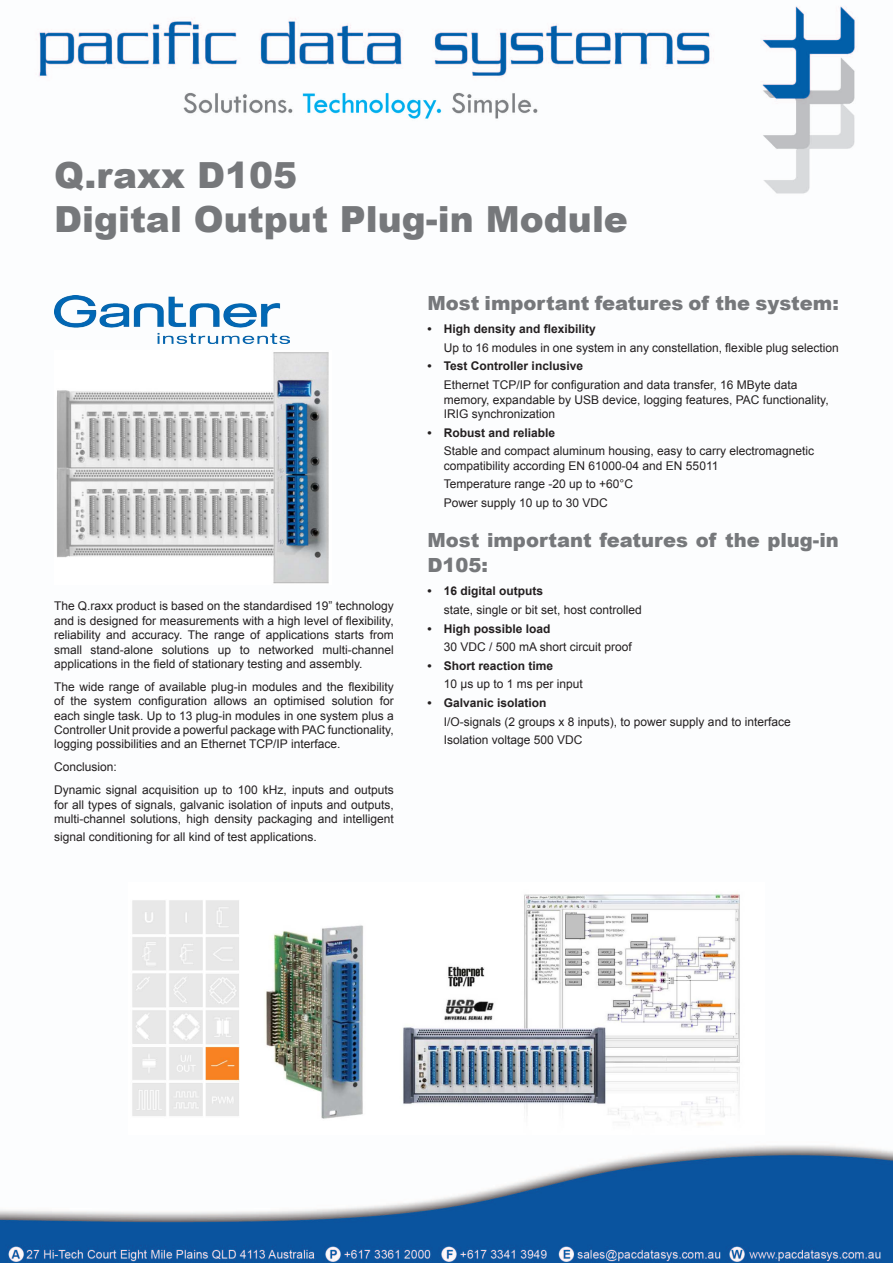
<style>
.page{position:relative;width:893px;height:1263px;background:#fff}
.page>*{position:absolute;margin:0;border:0;box-sizing:border-box;transform-origin:0 0}
.Front_Page_Heading_1{font:900 36px "Arial";color:#76787b}
.Sub_Headings{font:900 19.5px/25.2px "Arial";color:#76787b}
.Body_Text{font:12px/14.4px "Arial";color:#231f20;text-align:justify}
.t1{font:700 12px "Arial";color:#231f20}
</style>
<div class="page">
<img style="left:0;top:6px;width:893px;height:1257px">
<img style="left:55px;top:295px;width:235px;height:48px">
<img style="left:54px;top:351px;width:277px;height:233px">
<img style="left:128px;top:882px;width:637px;height:252px">
<p class="Front_Page_Heading_1" style="left:54px;top:149px;width:245px">Q.raxx D105</p>
<p class="Front_Page_Heading_1" style="left:54px;top:193px;width:575px">Digital Output Plug-in Module</p>
<p class="Body_Text" style="left:54px;top:599px;width:341px">The Q.raxx product is based on the standardised 19” technology and is designed for measurements with a high level of flexibility, reliability and accuracy. The range of applications starts from small stand-alone solutions up to networked multi-channel applications in the field of stationary testing and assembly.</p>
<p class="Body_Text" style="left:54px;top:679px;width:341px">The wide range of available plug-in modules and the flexibility of the system configuration allows an optimised solution for each single task. Up to 13 plug-in modules in one system plus a Controller Unit provide a powerful package with PAC functionality, logging possibilities and an Ethernet TCP/IP interface.</p>
<p class="Body_Text" style="left:54px;top:760px;width:64px">Conclusion:</p>
<p class="Body_Text" style="left:54px;top:783px;width:341px">Dynamic signal acquisition up to 100 kHz, inputs and outputs for all types of signals, galvanic isolation of inputs and outputs, multi-channel solutions, high density packaging and intelligent</p>
<p class="Body_Text" style="left:54px;top:830px;width:264px">signal conditioning for all kind of test applications.</p>
<p class="Sub_Headings" style="left:427px;top:290px;width:413px">Most important features of the system:</p>
<p class="t1" style="left:427px;top:321px;width:170px">• High density and flexibility</p>
<p class="Body_Text" style="left:444px;top:340px;width:397px">Up to 16 modules in one system in any constellation, flexible plug selection</p>
<p class="t1" style="left:427px;top:358px;width:157px">• Test Controller inclusive</p>
<p class="Body_Text" style="left:444px;top:378px;width:386px;text-align:left">Ethernet TCP/IP for configuration and data transfer, 16 MByte data memory, expandable by USB device, logging features, PAC functionality,<br>IRIG synchronization</p>
<p class="t1" style="left:427px;top:424px;width:129px">• Robust and reliable</p>
<p class="Body_Text" style="left:444px;top:444px;width:372px">Stable and compact aluminum housing, easy to carry electromagnetic compatibility according EN 61000-04 and EN 55011</p>
<p class="Body_Text" style="left:444px;top:477px;width:191px">Temperature range -20 up to +60°C</p>
<p class="Body_Text" style="left:444px;top:496px;width:166px">Power supply 10 up to 30 VDC</p>
<p class="Sub_Headings" style="left:427px;top:527px;width:413px">Most important features of the plug-in<br>D105:</p>
<p class="t1" style="left:427px;top:583px;width:117px">• 16 digital outputs</p>
<p class="Body_Text" style="left:444px;top:603px;width:200px">state, single or bit set, host controlled</p>
<p class="t1" style="left:427px;top:620px;width:125px">• High possible load</p>
<p class="Body_Text" style="left:444px;top:640px;width:190px">30 VDC / 500 mA short circuit proof</p>
<p class="t1" style="left:427px;top:658px;width:127px">• Short reaction time</p>
<p class="Body_Text" style="left:444px;top:677px;width:140px">10 μs up to 1 ms per input</p>
<p class="t1" style="left:427px;top:695px;width:121px">• Galvanic isolation</p>
<p class="Body_Text" style="left:444px;top:714px;width:348px">I/O-signals (2 groups x 8 inputs), to power supply and to interface</p>
<p class="Body_Text" style="left:444px;top:733px;width:140px">Isolation voltage 500 VDC</p>
</div>
